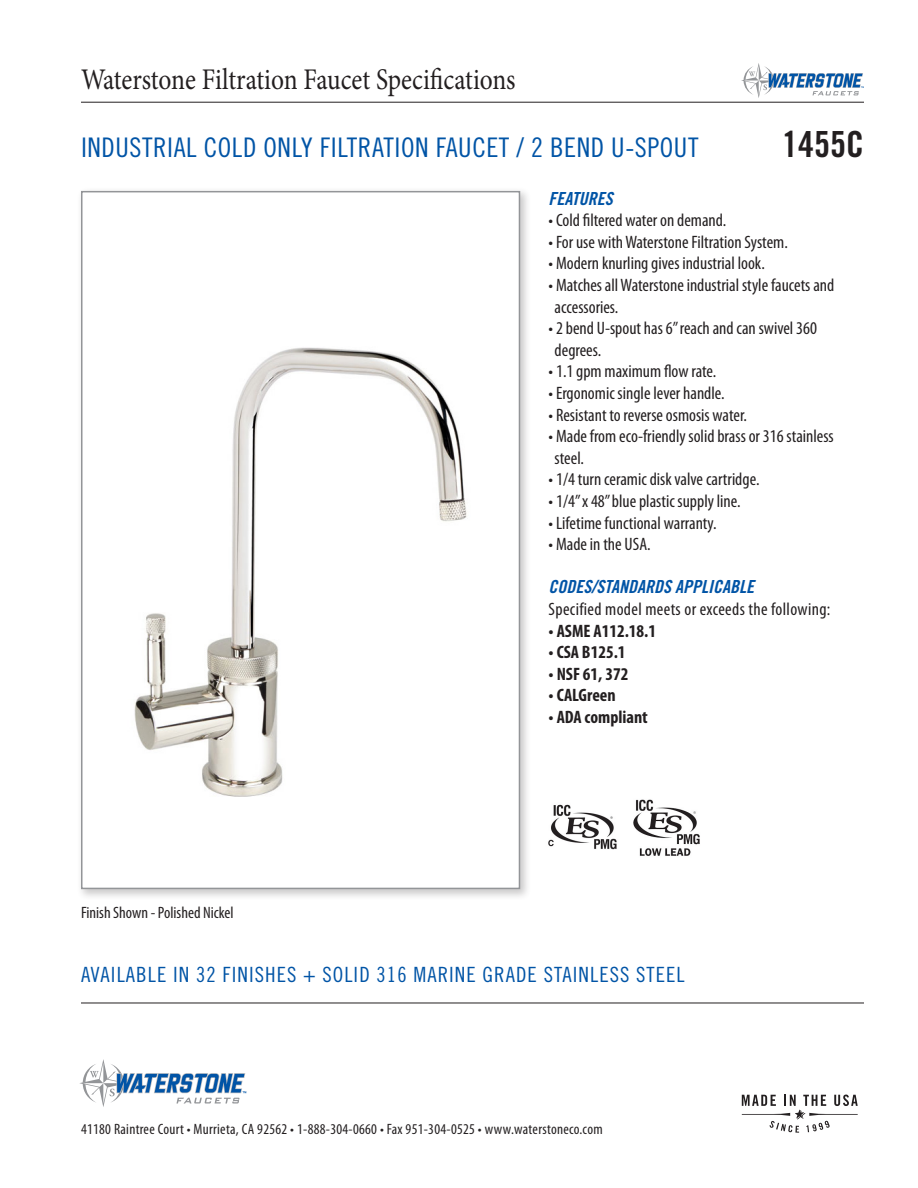
<style>
.page{position:relative;width:918px;height:1188px;background:#fff}
.page>*{position:absolute;margin:0;border:0;box-sizing:border-box;transform-origin:0 0}
.t1{font:36px "Trade Gothic Bold Cond Twenty";color:#231f20}
.t2{font:30px "Minion Pro";color:#231f20;scale:.85 1}
.t3{font:27px "Trade Gothic Cond Eighteen";letter-spacing:.02em;color:#0154a6}
.t4{font:21px "Trade Gothic Cond Eighteen";letter-spacing:.05em;color:#0154a6}
.t5{font:condensed 18px/21.6px "Myriad Pro";color:#231f20}
.t6{font:700 condensed 18px "Myriad Pro";color:#231f20}
.t7{font:condensed 18px "Myriad Pro";letter-spacing:.02em;color:#231f20}
.t8{font:18px "Trade Gothic Bold Cond Twenty Obl";color:#0154a6}
.t9{font:condensed 16.5px "Myriad Pro";color:#231f20}
.t10{font:condensed 15px "Myriad Pro";letter-spacing:.02em;color:#231f20}
</style>
<div class="page">
<svg style="left:742px;top:1095px;width:116px;height:38px"></svg>
<hr style="left:81px;top:1003px;width:783px;height:1px;background:#231f20">
<svg style="left:79px;top:1059px;width:167px;height:48px"></svg>
<hr style="left:81px;top:102px;width:783px;height:1px;background:#231f20">
<svg style="left:741px;top:63px;width:123px;height:35px"></svg>
<img style="left:633px;top:799px;width:67px;height:57px">
<img style="left:548px;top:804px;width:69px;height:46px">
<div style="left:76px;top:186px;width:455px;height:715px;background:#231f20;opacity:.24"></div>
<div style="left:82px;top:192px;width:437px;height:696px;background:#fff"></div>
<img style="left:134px;top:347px;width:333px;height:450px">
<div style="left:81px;top:191px;width:439px;height:698px;border:2px solid #939598"></div>
<h2 class="t2" style="left:81px;top:60px;width:513px">Waterstone Filtration Faucet Specifications</h2>
<p class="t3" style="left:81px;top:131px;width:619px">INDUSTRIAL COLD ONLY FILTRATION FAUCET / 2 BEND U-SPOUT</p>
<p class="t1" style="left:782px;top:122px;width:83px">1455C</p>
<p class="t9" style="left:81px;top:903px;width:154px">Finish Shown - Polished Nickel</p>
<p class="t8" style="left:549px;top:187px;width:66px">FEATURES</p>
<p class="t5" style="left:549px;top:209px;width:179px">• Cold filtered water on demand.</p>
<p class="t5" style="left:549px;top:231px;width:241px">• For use with Waterstone Filtration System.</p>
<p class="t5" style="left:549px;top:253px;width:218px">• Modern knurling gives industrial look.</p>
<p class="t5" style="left:555px;top:274px;width:281px;text-indent:-6px">• Matches all Waterstone industrial style faucets and accessories.</p>
<p class="t5" style="left:555px;top:317px;width:264px;text-indent:-6px">• 2 bend U-spout has 6” reach and can swivel 360 degrees.</p>
<p class="t5" style="left:549px;top:361px;width:169px">• 1.1 gpm maximum flow rate.</p>
<p class="t5" style="left:549px;top:382px;width:178px">• Ergonomic single lever handle.</p>
<p class="t5" style="left:549px;top:404px;width:200px">• Resistant to reverse osmosis water.</p>
<p class="t5" style="left:555px;top:425px;width:281px;text-indent:-6px">• Made from eco-friendly solid brass or 316 stainless steel.</p>
<p class="t5" style="left:549px;top:469px;width:212px">• 1/4 turn ceramic disk valve cartridge.</p>
<p class="t5" style="left:549px;top:490px;width:194px">• 1/4” x 48” blue plastic supply line.</p>
<p class="t5" style="left:549px;top:512px;width:169px">• Lifetime functional warranty.</p>
<p class="t5" style="left:549px;top:533px;width:104px">• Made in the USA.</p>
<p class="t8" style="left:549px;top:576px;width:207px">CODES/STANDARDS APPLICABLE</p>
<p class="t7" style="left:549px;top:598px;width:283px">Specified model meets or exceeds the following:</p>
<p class="t6" style="left:549px;top:619px;width:109px">• ASME A112.18.1</p>
<p class="t6" style="left:549px;top:641px;width:78px">• CSA B125.1</p>
<p class="t6" style="left:549px;top:663px;width:81px">• NSF 61, 372</p>
<p class="t6" style="left:549px;top:684px;width:69px">• CALGreen</p>
<p class="t6" style="left:549px;top:706px;width:101px">• ADA compliant</p>
<p class="t4" style="left:81px;top:962px;width:605px">AVAILABLE IN 32 FINISHES + SOLID 316 MARINE GRADE STAINLESS STEEL</p>
<p class="t10" style="left:81px;top:1119px;width:523px">41180 Raintree Court • Murrieta, CA 92562 • 1-888-304-0660 • Fax 951-304-0525 • www.waterstoneco.com</p>
</div>
